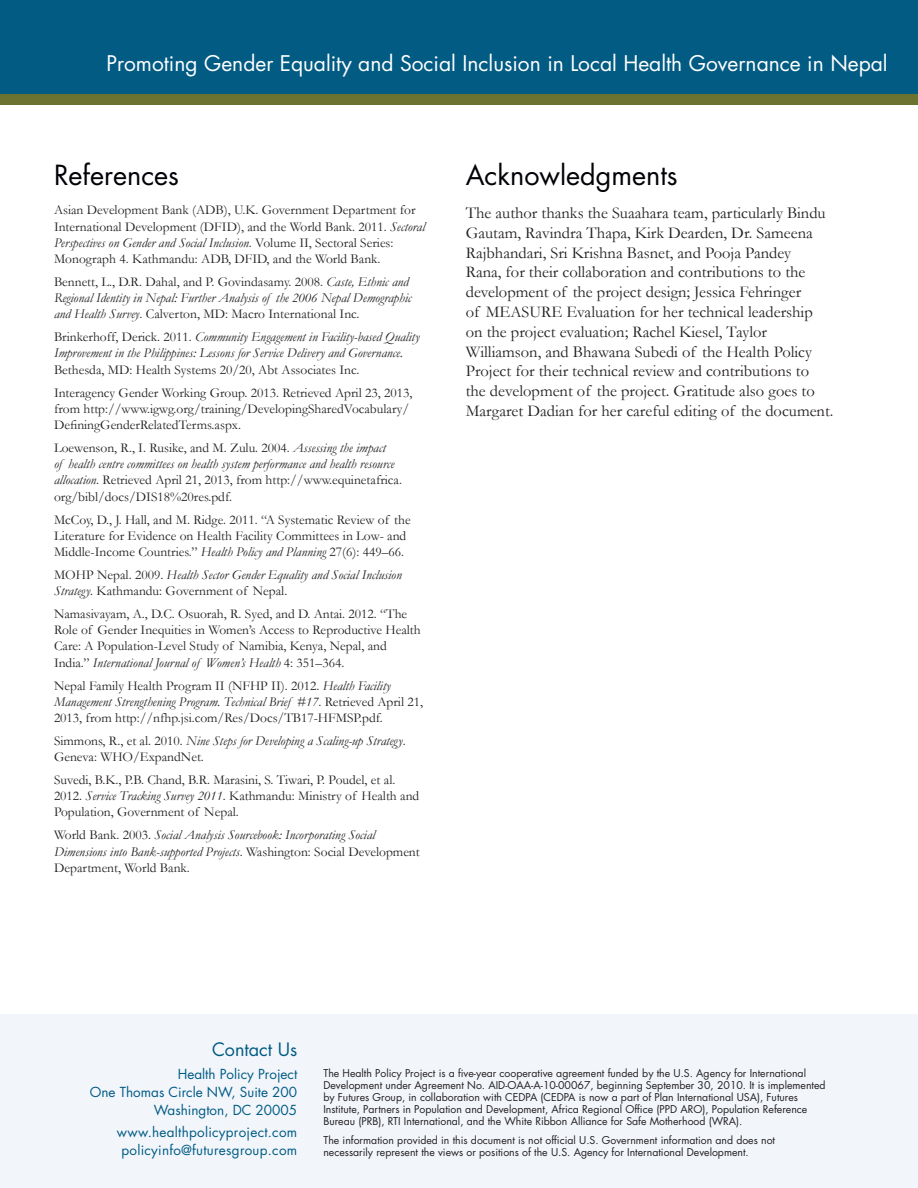
<style>
.page{position:relative;width:918px;height:1188px;background:#fff}
.page>*{position:absolute;margin:0;border:0;box-sizing:border-box;transform-origin:0 0}
.Heading_1{font:27px "Futura Std";color:#000006}
.t1{font:21px "Futura Std";color:#fff}
.t2{font:18px "Futura Std";color:#015b83}
.t3{font:16.5px/19.8px "Garamond";color:#231f20}
.t4{font:13.5px/16.2px "Garamond";color:#231f20}
.t5{font:italic 13.5px/16.2px "Garamond";color:#231f20}
.t6{font:13.5px/18px "Futura Std";color:#015b83;text-align:right}
.t7{font:13.5px "Futura Std";letter-spacing:.02em;color:#015b83}
.t8{font:10.5px/12px "Futura Std";color:#231f20}
.s1{font-style:italic}
.s2{font-style:normal}
</style>
<div class="page">
<div style="left:0;top:0;width:918px;height:94px;background:#015b83"></div>
<div style="left:0;top:94px;width:918px;height:11px;background:#6c7330"></div>
<div style="left:0;top:1014px;width:918px;height:174px;background:#f2f6fb"></div>
<p class="t1" style="left:107px;top:50px;width:783px">Promoting Gender Equality and Social Inclusion in Local Health Governance in Nepal</p>
<p class="Heading_1" style="left:54px;top:157px;width:127px">References</p>
<p class="t4" style="left:54px;top:202px;width:373px">Asian Development Bank (ADB), U.K. Government Department for International Development (DFID), and the World Bank. 2011. <span class="s1">Sectoral Perspectives on Gender and Social Inclusion</span>. Volume II, Sectoral Series:<br>Monograph 4. Kathmandu: ADB, DFID, and the World Bank.</p>
<p class="t5" style="left:54px;top:273px;width:359px"><span class="s2">Bennett, L., D.R. Dahal, and P. Govindasamy. 2008.</span> Caste, Ethnic and<br>Regional Identity in Nepal: Further Analysis of the 2006 Nepal Demographic and Health Survey<span class="s2">. Calverton, MD: Macro International Inc.</span></p>
<p class="t5" style="left:54px;top:329px;width:367px"><span class="s2">Brinkerhoff, Derick. 2011.</span> Community Engagement in Facility-based Quality<br>Improvement in the Philippines: Lessons for Service Delivery and Governance.<br><span class="s2">Bethesda, MD: Health Systems 20/20, Abt Associates Inc.</span></p>
<p class="t4" style="left:54px;top:384px;width:360px">Interagency Gender Working Group. 2013. Retrieved April 23, 2013, from http://www.igwg.org/training/DevelopingSharedVocabulary/<br>DefiningGenderRelatedTerms.aspx.</p>
<p class="t4" style="left:54px;top:439px;width:350px">Loewenson, R., I. Rusike, and M. Zulu. 2004. <span class="s1">Assessing the impact<br>of health centre committees on health system performance and health resource allocation</span>. Retrieved April 21, 2013, from http://www.equinetafrica. org/bibl/docs/DIS18%20res.pdf.</p>
<p class="t4" style="left:54px;top:511px;width:358px">McCoy, D., J. Hall, and M. Ridge. 2011. “A Systematic Review of the<br>Literature for Evidence on Health Facility Committees in Low- and<br>Middle-Income Countries.” <span class="s1">Health Policy and Planning</span> 27(6): 449–66.</p>
<p class="t5" style="left:54px;top:566px;width:349px"><span class="s2">MOHP Nepal. 2009.</span> Health Sector Gender Equality and Social Inclusion<br>Strategy<span class="s2">. Kathmandu: Government of Nepal.</span></p>
<p class="t4" style="left:54px;top:605px;width:368px">Namasivayam, A., D.C. Osuorah, R. Syed, and D. Antai. 2012. “The Role of Gender Inequities in Women’s Access to Reproductive Health Care: A Population-Level Study of Namibia, Kenya, Nepal, and India.” <span class="s1">International Journal of Women’s Health</span> 4: 351–364.</p>
<p class="t4" style="left:54px;top:677px;width:371px">Nepal Family Health Program II (NFHP II). 2012. <span class="s1">Health Facility<br>Management Strengthening Program. Technical Brief #17</span>. Retrieved April 21,<br>2013, from http://nfhp.jsi.com/Res/Docs/TB17-HFMSP.pdf.</p>
<p class="t4" style="left:54px;top:732px;width:353px">Simmons, R., et al. 2010. <span class="s1">Nine Steps for Developing a Scaling-up Strategy</span>.<br>Geneva: WHO/ExpandNet.</p>
<p class="t4" style="left:54px;top:771px;width:367px">Suvedi, B.K., P.B. Chand, B.R. Marasini, S. Tiwari, P. Poudel, et al.<br>2012. <span class="s1">Service Tracking Survey 2011</span>. Kathmandu: Ministry of Health and<br>Population, Government of Nepal.</p>
<p class="t5" style="left:54px;top:827px;width:367px"><span class="s2">World Bank. 2003.</span> Social Analysis Sourcebook: Incorporating Social<br>Dimensions into Bank-supported Projects<span class="s2">. Washington: Social Development<br>Department, World Bank.</span></p>
<p class="Heading_1" style="left:466px;top:157px;width:214px">Acknowledgments</p>
<p class="t3" style="left:466px;top:202px;width:369px">The author thanks the Suaahara team, particularly Bindu Gautam, Ravindra Thapa, Kirk Dearden, Dr. Sameena Rajbhandari, Sri Krishna Basnet, and Pooja Pandey<br>Rana, for their collaboration and contributions to the development of the project design; Jessica Fehringer<br>of MEASURE Evaluation for her technical leadership on the project evaluation; Rachel Kiesel, Taylor Williamson, and Bhawana Subedi of the Health Policy Project for their technical review and contributions to the development of the project. Gratitude also goes to Margaret Dadian for her careful editing of the document.</p>
<p class="t2" style="left:212px;top:1038px;width:87px">Contact Us</p>
<p class="t6" style="left:90px;top:1066px;width:209px">Health Policy Project<br>One Thomas Circle NW, Suite 200<br>Washington, DC 20005</p>
<p class="t7" style="left:117px;top:1123px;width:182px">www.healthpolicyproject.com</p>
<p class="t7" style="left:121px;top:1141px;width:177px">policyinfo@futuresgroup.com</p>
<p class="t8" style="left:323px;top:1067px;width:504px">The Health Policy Project is a five-year cooperative agreement funded by the U.S. Agency for International Development under Agreement No. AID-OAA-A-10-00067, beginning September 30, 2010. It is implemented by Futures Group, in collaboration with CEDPA (CEDPA is now a part of Plan International USA), Futures Institute, Partners in Population and Development, Africa Regional Office (PPD ARO), Population Reference Bureau (PRB), RTI International, and the White Ribbon Alliance for Safe Motherhood (WRA).</p>
<p class="t8" style="left:323px;top:1134px;width:453px">The information provided in this document is not official U.S. Government information and does not necessarily represent the views or positions of the U.S. Agency for International Development.</p>
</div>
